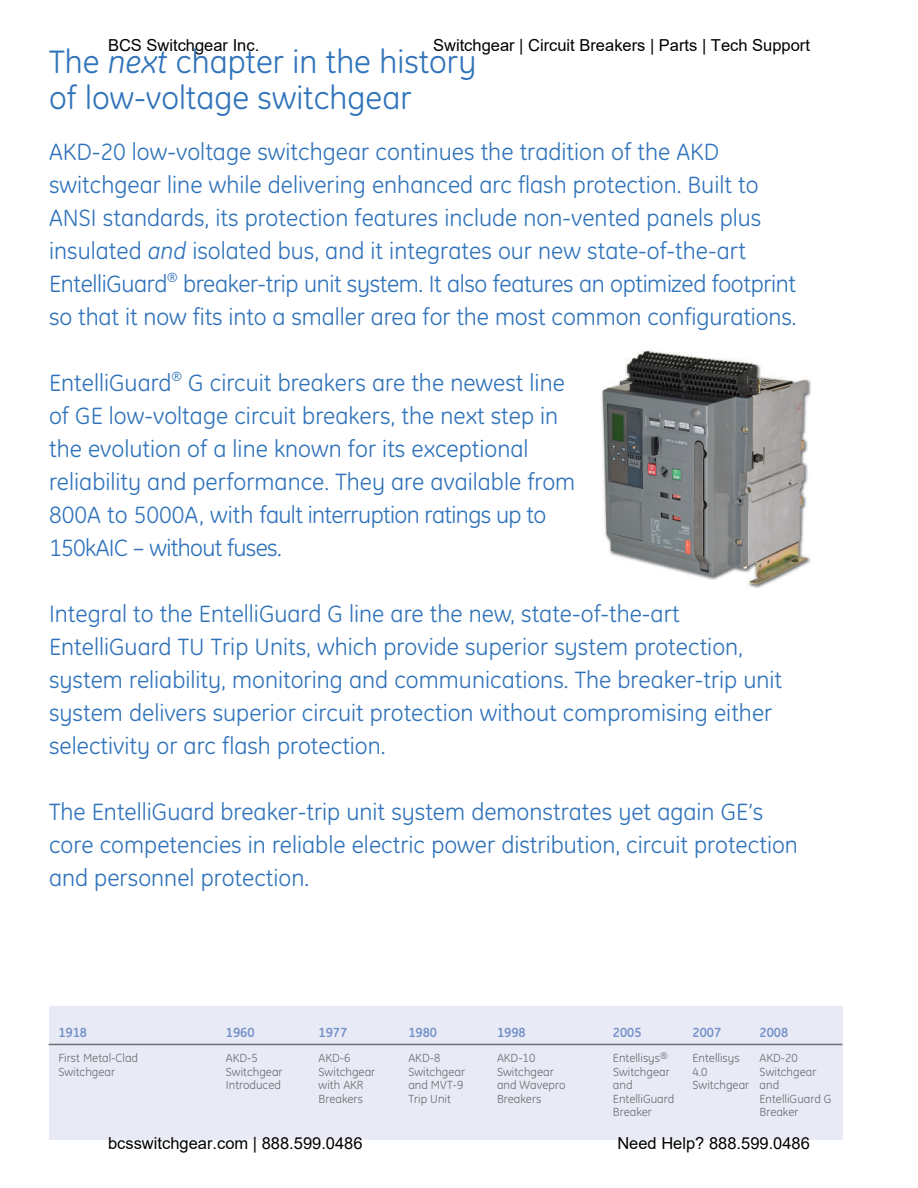
<style>
.page{position:relative;width:918px;height:1188px;background:#fff}
.page>*{position:absolute;margin:0;border:0;box-sizing:border-box;transform-origin:0 0}
.t1{font:33px/36px "GE Inspira";color:#3073ba}
.t2{font:24px/33px "GE Inspira";color:#3073ba}
.t3{font:16.5px "Arial";color:#000}
.t4{font:700 13.5px "GE Inspira";color:#7490c9}
.t5{font:12px "GE Inspira";color:#6c6d70}
.s1{font-style:italic}
</style>
<div class="page">
<div style="left:49px;top:1006px;width:793px;height:133px;background:#e8ebf6"></div>
<hr style="left:49px;top:1044px;width:793px;height:1px;background:#6c6d70">
<img style="left:601px;top:350px;width:210px;height:238px">
<p class="t3" style="left:108px;top:33px;width:153px">BCS Switchgear Inc.</p>
<p class="t3" style="left:433px;top:33px;width:378px">Switchgear | Circuit Breakers | Parts | Tech Support</p>
<h1 class="t1" style="left:49px;top:48px;width:429px">The <span class="s1">next</span> chapter in the history of low-voltage switchgear</h1>
<p class="t2" style="left:49px;top:138px;width:749px">AKD-20 low-voltage switchgear continues the tradition of the AKD switchgear line while delivering enhanced arc flash protection. Built to ANSI standards, its protection features include non-vented panels plus insulated <span class="s1">and</span> isolated bus, and it integrates our new state-of-the-art EntelliGuard<sup>®</sup> breaker-trip unit system. It also features an optimized footprint so that it now fits into a smaller area for the most common configurations.</p>
<p class="t2" style="left:49px;top:369px;width:528px">EntelliGuard<sup>®</sup> G circuit breakers are the newest line of GE low-voltage circuit breakers, the next step in the evolution of a line known for its exceptional reliability and performance. They are available from 800A to 5000A, with fault interruption ratings up to 150kAIC – without fuses.</p>
<p class="t2" style="left:49px;top:600px;width:735px">Integral to the EntelliGuard G line are the new, state-of-the-art EntelliGuard TU Trip Units, which provide superior system protection, system reliability, monitoring and communications. The breaker-trip unit system delivers superior circuit protection without compromising either selectivity or arc flash protection.</p>
<p class="t2" style="left:49px;top:798px;width:750px">The EntelliGuard breaker-trip unit system demonstrates yet again GE’s core competencies in reliable electric power distribution, circuit protection and personnel protection.</p>
<p class="t4" style="left:58px;top:1027px;width:30px">1918</p>
<p class="t4" style="left:226px;top:1027px;width:30px">1960</p>
<p class="t4" style="left:319px;top:1027px;width:30px">1977</p>
<p class="t4" style="left:408px;top:1027px;width:30px">1980</p>
<p class="t4" style="left:497px;top:1027px;width:30px">1998</p>
<p class="t4" style="left:613px;top:1027px;width:30px">2005</p>
<p class="t4" style="left:693px;top:1027px;width:30px">2007</p>
<p class="t4" style="left:760px;top:1027px;width:30px">2008</p>
<p class="t5" style="left:58px;top:1054px;width:81px">First Metal-Clad</p>
<p class="t5" style="left:226px;top:1054px;width:34px">AKD-5</p>
<p class="t5" style="left:319px;top:1054px;width:34px">AKD-6</p>
<p class="t5" style="left:408px;top:1054px;width:34px">AKD-8</p>
<p class="t5" style="left:497px;top:1054px;width:40px">AKD-10</p>
<p class="t5" style="left:613px;top:1054px;width:56px">Entellisys<sup>®</sup></p>
<p class="t5" style="left:693px;top:1054px;width:49px">Entellisys</p>
<p class="t5" style="left:760px;top:1054px;width:40px">AKD-20</p>
<p class="t5" style="left:58px;top:1067px;width:58px">Switchgear</p>
<p class="t5" style="left:226px;top:1067px;width:58px">Switchgear</p>
<p class="t5" style="left:319px;top:1067px;width:58px">Switchgear</p>
<p class="t5" style="left:408px;top:1067px;width:58px">Switchgear</p>
<p class="t5" style="left:497px;top:1067px;width:58px">Switchgear</p>
<p class="t5" style="left:613px;top:1067px;width:58px">Switchgear</p>
<p class="t5" style="left:693px;top:1067px;width:17px">4.0</p>
<p class="t5" style="left:760px;top:1067px;width:58px">Switchgear</p>
<p class="t5" style="left:226px;top:1081px;width:57px">Introduced</p>
<p class="t5" style="left:319px;top:1081px;width:47px">with AKR</p>
<p class="t5" style="left:408px;top:1081px;width:57px">and MVT-9</p>
<p class="t5" style="left:497px;top:1081px;width:70px">and Wavepro</p>
<p class="t5" style="left:613px;top:1081px;width:21px">and</p>
<p class="t5" style="left:693px;top:1081px;width:88px">Switchgear and</p>
<p class="t5" style="left:319px;top:1094px;width:46px">Breakers</p>
<p class="t5" style="left:408px;top:1094px;width:44px">Trip Unit</p>
<p class="t5" style="left:497px;top:1094px;width:46px">Breakers</p>
<p class="t5" style="left:613px;top:1094px;width:63px">EntelliGuard</p>
<p class="t5" style="left:760px;top:1094px;width:74px">EntelliGuard G</p>
<p class="t5" style="left:613px;top:1108px;width:41px">Breaker</p>
<p class="t5" style="left:760px;top:1108px;width:41px">Breaker</p>
<p class="t3" style="left:108px;top:1132px;width:256px">bcsswitchgear.com | 888.599.0486</p>
<p class="t3" style="left:617px;top:1132px;width:194px">Need Help? 888.599.0486</p>
</div>
